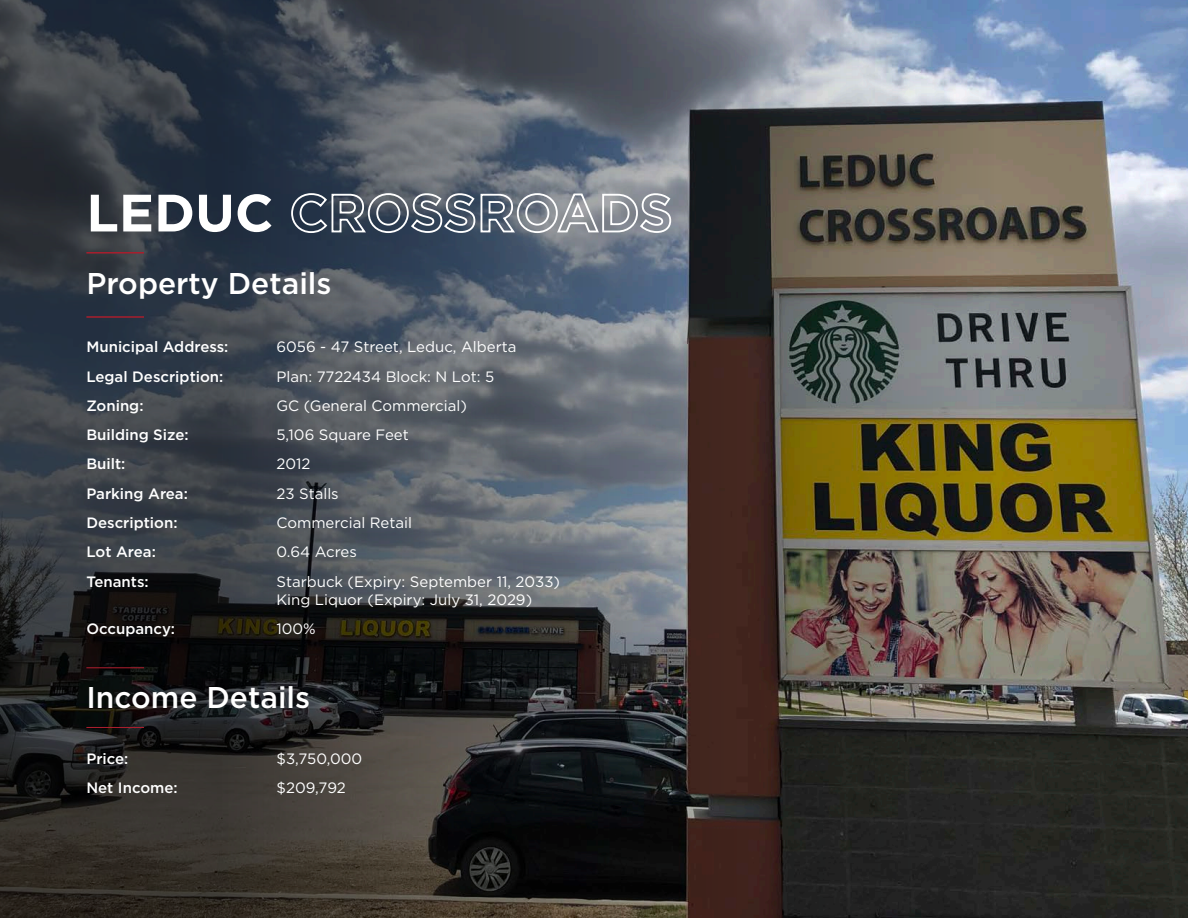
<style>
.page{position:relative;width:1188px;height:918px;background:#fff}
.page>*{position:absolute;margin:0;border:0;box-sizing:border-box;transform-origin:0 0}
.t1{font:700 52.5px "Gotham";color:#fff}
.t2{font:500 30px "Gotham";color:#fff}
.t3{font:15px/18px "Gotham";color:#fff}
.Body_Text{font:500 15px "Gotham";color:#fff}
</style>
<div class="page">
<img style="left:994px;top:0;width:194px;height:918px">
<img style="left:0;top:0;width:994px;height:918px">
<hr style="left:86px;top:252px;width:58px;height:2px;background:#aa1e2d">
<hr style="left:86px;top:667px;width:58px;height:1px;background:#aa1e2d">
<hr style="left:86px;top:316px;width:58px;height:2px;background:#aa1e2d">
<hr style="left:86px;top:727px;width:58px;height:1px;background:#aa1e2d">
<p class="t1" style="left:86px;top:178px;width:588px">LEDUC CROSSROADS</p>
<p class="t2" style="left:86px;top:264px;width:247px">Property Details</p>
<p class="Body_Text" style="left:86px;top:337px;width:144px">Municipal Address:</p>
<p class="t3" style="left:276px;top:338px;width:242px">6056 - 47 Street, Leduc, Alberta</p>
<p class="Body_Text" style="left:86px;top:366px;width:139px">Legal Description:</p>
<p class="t3" style="left:276px;top:367px;width:219px">Plan: 7722434 Block: N Lot: 5</p>
<p class="Body_Text" style="left:86px;top:396px;width:59px">Zoning:</p>
<p class="t3" style="left:276px;top:396px;width:192px">GC (General Commercial)</p>
<p class="Body_Text" style="left:86px;top:425px;width:104px">Building Size:</p>
<p class="t3" style="left:276px;top:426px;width:134px">5,106 Square Feet</p>
<p class="Body_Text" style="left:86px;top:454px;width:41px">Built:</p>
<p class="t3" style="left:276px;top:455px;width:35px">2012</p>
<p class="Body_Text" style="left:86px;top:484px;width:103px">Parking Area:</p>
<p class="t3" style="left:276px;top:484px;width:64px">23 Stalls</p>
<p class="Body_Text" style="left:86px;top:513px;width:93px">Description:</p>
<p class="t3" style="left:276px;top:513px;width:137px">Commercial Retail</p>
<p class="Body_Text" style="left:86px;top:542px;width:71px">Lot Area:</p>
<p class="t3" style="left:276px;top:543px;width:82px">0.64 Acres</p>
<p class="Body_Text" style="left:86px;top:571px;width:64px">Tenants:</p>
<p class="t3" style="left:276px;top:572px;width:285px">Starbuck (Expiry: September 11, 2033)<br>King Liquor (Expiry: July 31, 2029)</p>
<p class="Body_Text" style="left:86px;top:619px;width:90px">Occupancy:</p>
<p class="t3" style="left:276px;top:619px;width:41px">100%</p>
<p class="t2" style="left:86px;top:677px;width:225px">Income Details</p>
<p class="Body_Text" style="left:86px;top:749px;width:44px">Price:</p>
<p class="t3" style="left:276px;top:749px;width:87px">$3,750,000</p>
<p class="Body_Text" style="left:86px;top:778px;width:93px">Net Income:</p>
<p class="t3" style="left:276px;top:778px;width:71px">$209,792</p>
</div>
